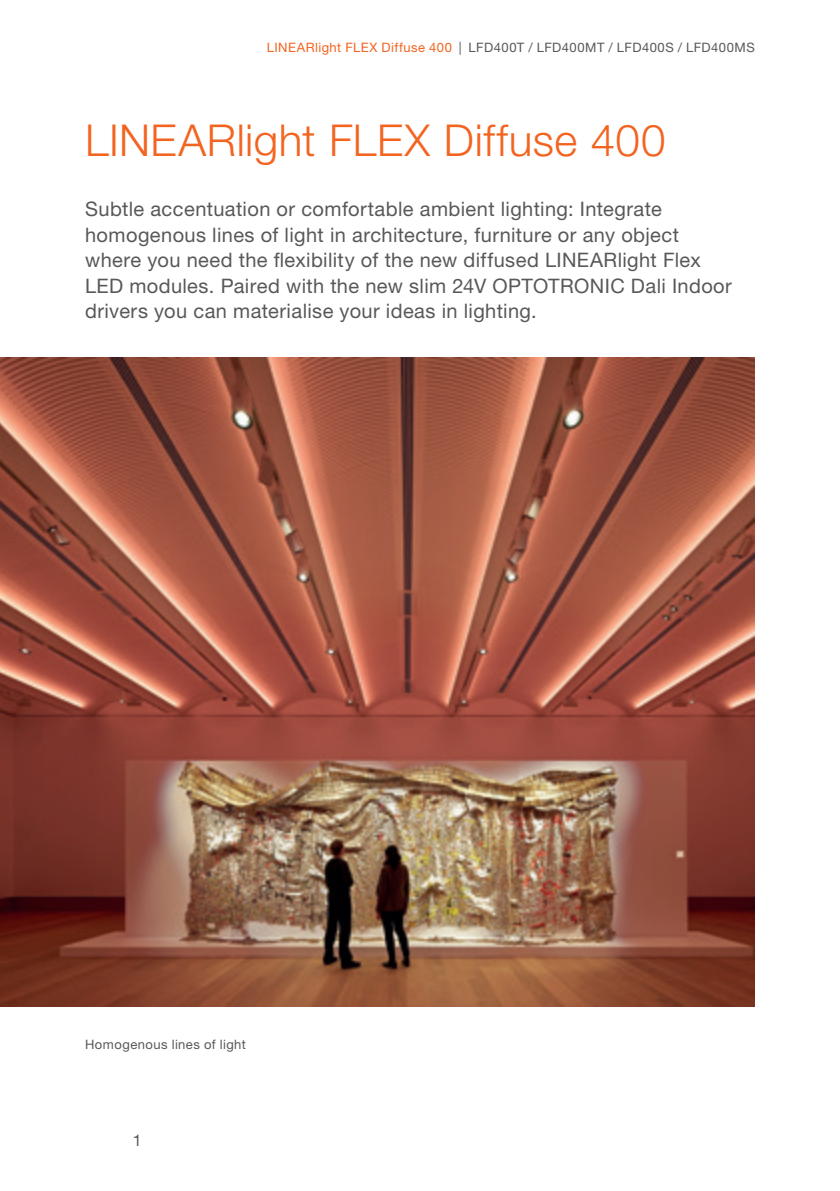
<style>
.page{position:relative;width:840px;height:1191px;background:#fff}
.page>*{position:absolute;margin:0;border:0;box-sizing:border-box;transform-origin:0 0}
.t1{font:300 44px "Helvetica Neue LT Std";letter-spacing:.01em;color:#f36421}
.t2{font:20px/25.6px "Helvetica Neue LT Std";letter-spacing:.02em;color:#57585a}
.t3{font:16px "Helvetica Neue LT Std";color:#57585a}
.t4{font:13px "Helvetica Neue LT Std";letter-spacing:.035em;color:#57585a}
.s1{color:#f36421}
</style>
<div class="page">
<img style="left:0;top:358px;width:754px;height:648px">
<p class="t4" style="left:266px;top:39px;width:489px"><span class="s1">LINEARlight FLEX Diffuse 400</span> | LFD400T / LFD400MT / LFD400S / LFD400MS</p>
<h1 class="t1" style="left:85px;top:113px;width:581px">LINEARlight FLEX Diffuse 400</h1>
<p class="t2" style="left:85px;top:196px;width:648px">Subtle accentuation or comfortable ambient lighting: Integrate homogenous lines of light in architecture, furniture or any object where you need the flexibility of the new diffused LINEARlight Flex LED modules. Paired with the new slim 24V OPTOTRONIC Dali Indoor drivers you can materialise your ideas in lighting.</p>
<p class="t4" style="left:85px;top:1036px;width:162px">Homogenous lines of light</p>
<p class="t3" style="left:133px;top:1130px;width:10px">1</p>
</div>
